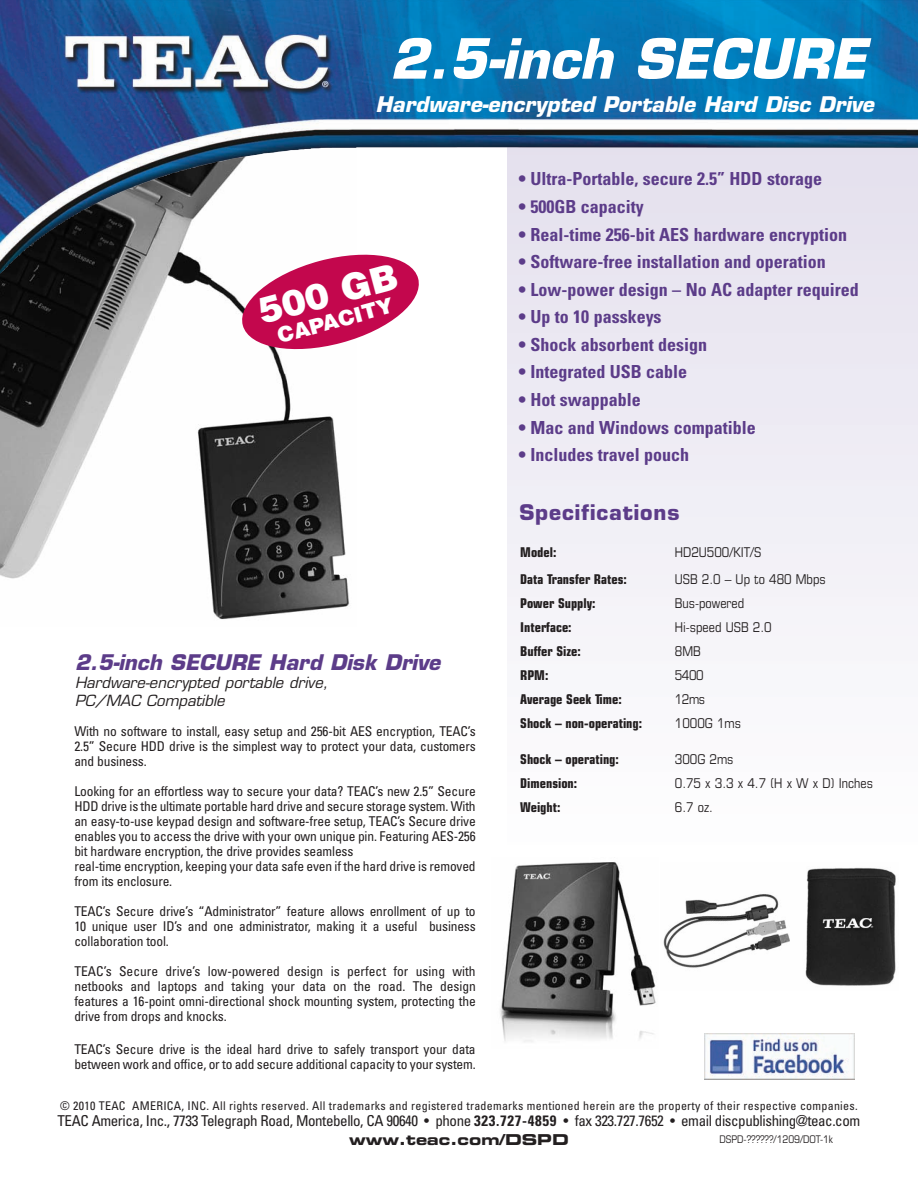
<style>
.page{position:relative;width:918px;height:1188px;background:#fff}
.page>*{position:absolute;margin:0;border:0;box-sizing:border-box;transform-origin:0 0}
.t1{font:italic 700 54px "Eurostile";color:#fff}
.t2{font:900 36px "Helvetica";color:#fff}
.t3{font:italic 700 21px "Eurostile";color:#fff}
.t4{font:italic 700 21px "Eurostile";color:#5c3c89}
.t5{font:700 21px "Eurostile";letter-spacing:.045em;color:#5c3c89}
.t6{font:900 21px "Helvetica";color:#fff}
.t7{font:700 condensed 18px "Univers";color:#5c3c89}
.t8{font:condensed 15px "Univers";letter-spacing:-.025em;color:#231f20}
.t9{font:italic 15px/18px "Eurostile";color:#231f20}
.t10{font:15px "Eurostile Bold Extended Two";color:#231f20}
.t11{font:condensed 13.5px/15px "Univers";letter-spacing:-.015em;color:#231f20;text-align:justify}
.t12{font:700 condensed 13.5px "Eurostile";color:#231f20}
.t13{font:condensed 13.5px "Eurostile";color:#231f20}
.t14{font:condensed 12px "Univers";letter-spacing:.02em;color:#231f20}
.t15{font:condensed 10.5px "Eurostile";color:#231f20}
.s1{font-weight:700}
</style>
<div class="page">
<div style="left:507px;top:148px;width:411px;height:706px;background:linear-gradient(to right,#f2f0f6,#f2f0f6)"></div>
<img style="left:0;top:216px;width:349px;height:404px">
<img style="left:0;top:0;width:918px;height:216px">
<img style="left:704px;top:1034px;width:150px;height:45px">
<img style="left:500px;top:862px;width:156px;height:180px">
<img style="left:663px;top:867px;width:233px;height:119px">
<svg style="left:237px;top:248px;width:182px;height:108px"></svg>
<h1 class="t1" style="left:390px;top:38px;width:478px">2.5-inch SECURE</h1>
<h3 class="t3" style="left:375px;top:96px;width:500px">Hardware-encrypted Portable Hard Disc Drive</h3>
<h2 class="t2" style="left:254px;top:292px;width:145px;rotate:-15deg">500 GB</h2>
<h3 class="t6" style="left:275px;top:324px;width:120px;rotate:-15deg">CAPACITY</h3>
<h3 class="t7" style="left:519px;top:172px;width:305px">• Ultra-Portable, secure 2.5” HDD storage</h3>
<h3 class="t7" style="left:519px;top:200px;width:127px">• 500GB capacity</h3>
<h3 class="t7" style="left:519px;top:228px;width:330px">• Real-time 256-bit AES hardware encryption</h3>
<h3 class="t7" style="left:519px;top:255px;width:309px">• Software-free installation and operation</h3>
<h3 class="t7" style="left:519px;top:283px;width:342px">• Low-power design – No AC adapter required</h3>
<h3 class="t7" style="left:519px;top:310px;width:145px">• Up to 10 passkeys</h3>
<h3 class="t7" style="left:519px;top:338px;width:190px">• Shock absorbent design</h3>
<h3 class="t7" style="left:519px;top:366px;width:170px">• Integrated USB cable</h3>
<h3 class="t7" style="left:519px;top:393px;width:124px">• Hot swappable</h3>
<h3 class="t7" style="left:519px;top:421px;width:239px">• Mac and Windows compatible</h3>
<h3 class="t7" style="left:519px;top:448px;width:172px">• Includes travel pouch</h3>
<h3 class="t5" style="left:519px;top:505px;width:162px">Specifications</h3>
<p class="t12" style="left:520px;top:547px;width:38px">Model:</p>
<p class="t13" style="left:675px;top:547px;width:88px">HD2U500/KIT/S</p>
<p class="t12" style="left:520px;top:574px;width:108px">Data Transfer Rates:</p>
<p class="t13" style="left:675px;top:574px;width:153px">USB 2.0 – Up to 480 Mbps</p>
<p class="t12" style="left:520px;top:598px;width:77px">Power Supply:</p>
<p class="t13" style="left:675px;top:598px;width:71px">Bus-powered</p>
<p class="t12" style="left:520px;top:622px;width:53px">Interface:</p>
<p class="t13" style="left:675px;top:622px;width:98px">Hi-speed USB 2.0</p>
<p class="t12" style="left:520px;top:646px;width:62px">Buffer Size:</p>
<p class="t13" style="left:675px;top:646px;width:28px">8MB</p>
<p class="t12" style="left:520px;top:670px;width:30px">RPM:</p>
<p class="t13" style="left:675px;top:670px;width:30px">5400</p>
<p class="t12" style="left:520px;top:694px;width:103px">Average Seek Time:</p>
<p class="t13" style="left:675px;top:694px;width:32px">12ms</p>
<p class="t12" style="left:520px;top:718px;width:123px">Shock – non-operating:</p>
<p class="t13" style="left:675px;top:718px;width:68px">1000G 1ms</p>
<p class="t12" style="left:520px;top:754px;width:100px">Shock – operating:</p>
<p class="t13" style="left:675px;top:754px;width:60px">300G 2ms</p>
<p class="t12" style="left:520px;top:778px;width:58px">Dimension:</p>
<p class="t13" style="left:675px;top:778px;width:200px">0.75 x 3.3 x 4.7 (H x W x D) Inches</p>
<p class="t12" style="left:520px;top:802px;width:42px">Weight:</p>
<p class="t13" style="left:675px;top:802px;width:40px">6.7 oz.</p>
<h3 class="t4" style="left:75px;top:655px;width:367px">2.5-inch SECURE Hard Disk Drive</h3>
<p class="t9" style="left:75px;top:675px;width:254px">Hardware-encrypted portable drive,<br>PC/MAC Compatible</p>
<p class="t11" style="left:74px;top:725px;width:403px">With no software to install, easy setup and 256-bit AES encryption, TEAC’s 2.5” Secure HDD drive is the simplest way to protect your data, customers and business.</p>
<p class="t11" style="left:74px;top:785px;width:403px;text-align:left">Looking for an effortless way to secure your data? TEAC’s new 2.5” Secure HDD drive is the ultimate portable hard drive and secure storage system. With an easy-to-use keypad design and software-free setup, TEAC’s Secure drive enables you to access the drive with your own unique pin. Featuring AES-256 bit hardware encryption, the drive provides seamless<br>real-time encryption, keeping your data safe even if the hard drive is removed from its enclosure.</p>
<p class="t11" style="left:74px;top:905px;width:403px">TEAC’s Secure drive’s “Administrator” feature allows enrollment of up to 10 unique user ID’s and one administrator, making it a useful business collaboration tool.</p>
<p class="t11" style="left:74px;top:965px;width:403px">TEAC’s Secure drive’s low-powered design is perfect for using with netbooks and laptops and taking your data on the road. The design features a 16-point omni-directional shock mounting system, protecting the drive from drops and knocks.</p>
<p class="t11" style="left:74px;top:1043px;width:403px">TEAC’s Secure drive is the ideal hard drive to safely transport your data between work and office, or to add secure additional capacity to your system.</p>
<p class="t14" style="left:60px;top:1101px;width:799px">© 2010 TEAC AMERICA, INC. All rights reserved. All trademarks and registered trademarks mentioned herein are the property of their respective companies.</p>
<p class="t8" style="left:58px;top:1116px;width:804px">TEAC America, Inc., 7733 Telegraph Road, Montebello, CA 90640 • phone <span class="s1">323.727-4859</span> • fax 323.727.7652 • email discpublishing@teac.com</p>
<p class="t10" style="left:349px;top:1134px;width:221px">www.teac.com/DSPD</p>
<p class="t15" style="left:720px;top:1136px;width:115px">DSPD-??????/1209/DOT-1k</p>
</div>
